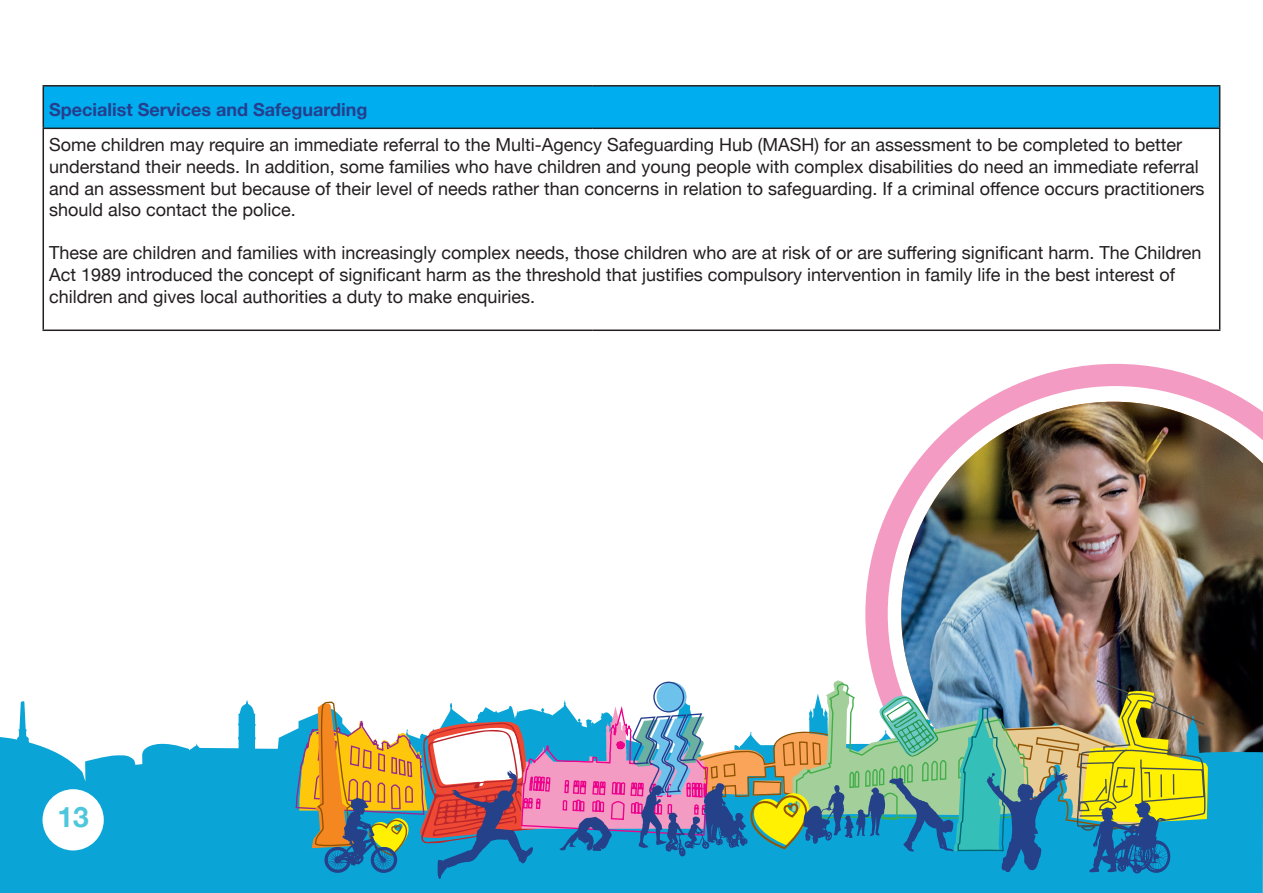
<style>
.page{position:relative;width:1263px;height:893px;background:#fff}
.page>*{position:absolute;margin:0;border:0;box-sizing:border-box;transform-origin:0 0}
.t1{font:700 28.2px "Helvetica Neue";color:#4ec6dc}
.t2{font:18px/21.6px "Helvetica Neue";color:#231f20}
.t3{font:700 18px "Helvetica Neue";color:#253f8e}
</style>
<div class="page">
<svg style="left:1013px;top:364px;width:205px;height:22px;fill:#f49bc3"></svg>
<svg style="left:983px;top:386px;width:265px;height:16px"></svg>
<img style="left:929px;top:402px;width:334px;height:292px">
<svg style="left:0;top:694px;width:1263px;height:199px;fill:#0aa5d6"></svg>
<img style="left:865px;top:447px;width:165px;height:192px">
<img style="left:295px;top:639px;width:913px;height:244px">
<div style="left:43px;top:789px;width:61px;height:61px;background:#fff;border-radius:50%"></div>
<div style="left:43px;top:86px;width:1177px;height:42px;background:#00aeef"></div>
<hr style="left:43px;top:85px;width:549px;height:2px;background:#231f20">
<hr style="left:43px;top:87px;width:1px;height:41px;background:#231f20">
<hr style="left:592px;top:85px;width:628px;height:2px;background:#231f20">
<hr style="left:1219px;top:87px;width:1px;height:41px;background:#231f20">
<hr style="left:43px;top:128px;width:549px;height:1px;background:#231f20">
<hr style="left:43px;top:129px;width:1px;height:200px;background:#231f20">
<hr style="left:592px;top:128px;width:628px;height:1px;background:#231f20">
<hr style="left:1219px;top:129px;width:1px;height:200px;background:#231f20">
<hr style="left:43px;top:329px;width:549px;height:2px;background:#231f20">
<hr style="left:592px;top:329px;width:628px;height:2px;background:#231f20">
<p class="t3" style="left:49px;top:95px;width:320px">Specialist Services and Safeguarding</p>
<p class="t2" style="left:49px;top:135px;width:1157px">Some children may require an immediate referral to the Multi-Agency Safeguarding Hub (MASH) for an assessment to be completed to better understand their needs. In addition, some families who have children and young people with complex disabilities do need an immediate referral and an assessment but because of their level of needs rather than concerns in relation to safeguarding. If a criminal offence occurs practitioners should also contact the police.</p>
<p class="t2" style="left:49px;top:243px;width:1154px">These are children and families with increasingly complex needs, those children who are at risk of or are suffering significant harm. The Children<br>Act 1989 introduced the concept of significant harm as the threshold that justifies compulsory intervention in family life in the best interest of children and gives local authorities a duty to make enquiries.</p>
<h1 class="t1" style="left:57px;top:795px;width:33px">13</h1>
</div>
